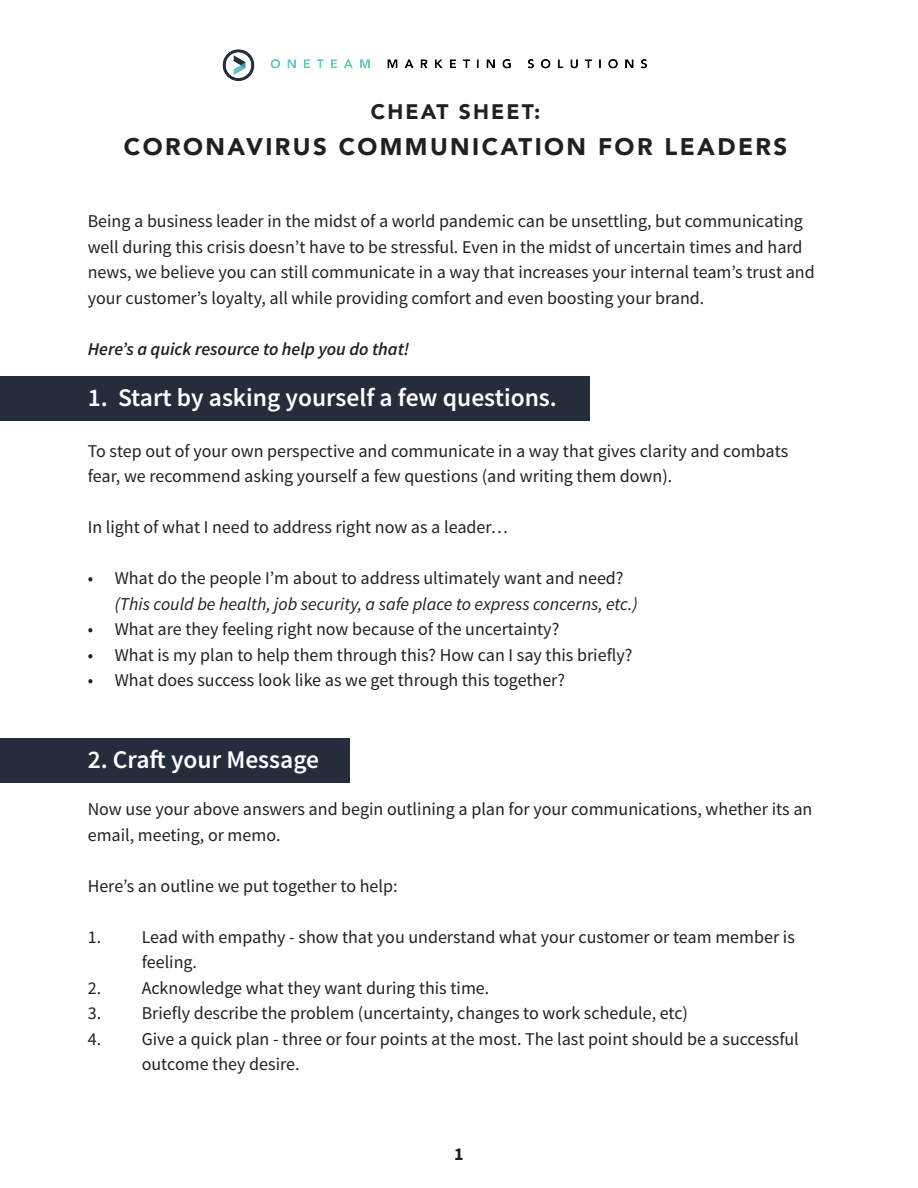
<style>
.page{position:relative;width:918px;height:1188px;background:#fff}
.page>*{position:absolute;margin:0;border:0;box-sizing:border-box;transform-origin:0 0}
.t1{font:600 25.5px "Source Sans Pro";color:#fff}
.t2{font:900 24px "Avenir";letter-spacing:.1em;color:#231f20}
.t3{font:900 21px "Avenir";letter-spacing:.1em;color:#231f20}
.t4{font:18px/25.5px "Source Sans Pro";color:#231f20}
.t5{font:italic 18px "Source Sans Pro";color:#231f20}
.t6{font:italic 600 18px "Source Sans Pro";color:#231f20}
.t7{font:700 18px "Source Sans Pro";color:#231f20}
</style>
<div class="page">
<div style="left:0;top:738px;width:350px;height:45px;background:#252c3c"></div>
<div style="left:0;top:376px;width:590px;height:45px;background:#252c3c"></div>
<img style="left:222px;top:49px;width:425px;height:32px">
<p class="t3" style="left:371px;top:93px;width:171px">CHEAT SHEET:</p>
<h2 class="t2" style="left:124px;top:126px;width:665px">CORONAVIRUS COMMUNICATION FOR LEADERS</h2>
<p class="t4" style="left:88px;top:209px;width:729px">Being a business leader in the midst of a world pandemic can be unsettling, but communicating well during this crisis doesn’t have to be stressful. Even in the midst of uncertain times and hard news, we believe you can still communicate in a way that increases your internal team’s trust and your customer’s loyalty, all while providing comfort and even boosting your brand.</p>
<p class="t6" style="left:88px;top:337px;width:323px">Here’s a quick resource to help you do that!</p>
<h1 class="t1" style="left:88px;top:381px;width:471px">1. Start by asking yourself a few questions.</h1>
<p class="t4" style="left:88px;top:438px;width:702px">To step out of your own perspective and communicate in a way that gives clarity and combats fear, we recommend asking yourself a few questions (and writing them down).</p>
<p class="t4" style="left:88px;top:515px;width:422px">In light of what I need to address right now as a leader…</p>
<p class="t4" style="left:88px;top:566px;width:537px">• What do the people I’m about to address ultimately want and need?</p>
<p class="t5" style="left:115px;top:593px;width:524px">(This could be health, job security, a safe place to express concerns, etc.)</p>
<p class="t4" style="left:88px;top:617px;width:473px">• What are they feeling right now because of the uncertainty?</p>
<p class="t4" style="left:88px;top:643px;width:546px">• What is my plan to help them through this? How can I say this briefly?</p>
<p class="t4" style="left:88px;top:668px;width:479px">• What does success look like as we get through this together?</p>
<h1 class="t1" style="left:88px;top:743px;width:233px">2. Craft your Message</h1>
<p class="t4" style="left:88px;top:797px;width:726px">Now use your above answers and begin outlining a plan for your communications, whether its an email, meeting, or memo.</p>
<p class="t4" style="left:88px;top:873px;width:311px">Here’s an outline we put together to help:</p>
<p class="t4" style="left:142px;top:924px;width:655px;text-indent:-54px">1. Lead with empathy - show that you understand what your customer or team member is feeling.</p>
<p class="t4" style="left:88px;top:975px;width:403px">2. Acknowledge what they want during this time.</p>
<p class="t4" style="left:88px;top:1001px;width:602px">3. Briefly describe the problem (uncertainty, changes to work schedule, etc)</p>
<p class="t4" style="left:142px;top:1026px;width:659px;text-indent:-54px">4. Give a quick plan - three or four points at the most. The last point should be a successful outcome they desire.</p>
<p class="t7" style="left:454px;top:1142px;width:11px">1</p>
</div>
